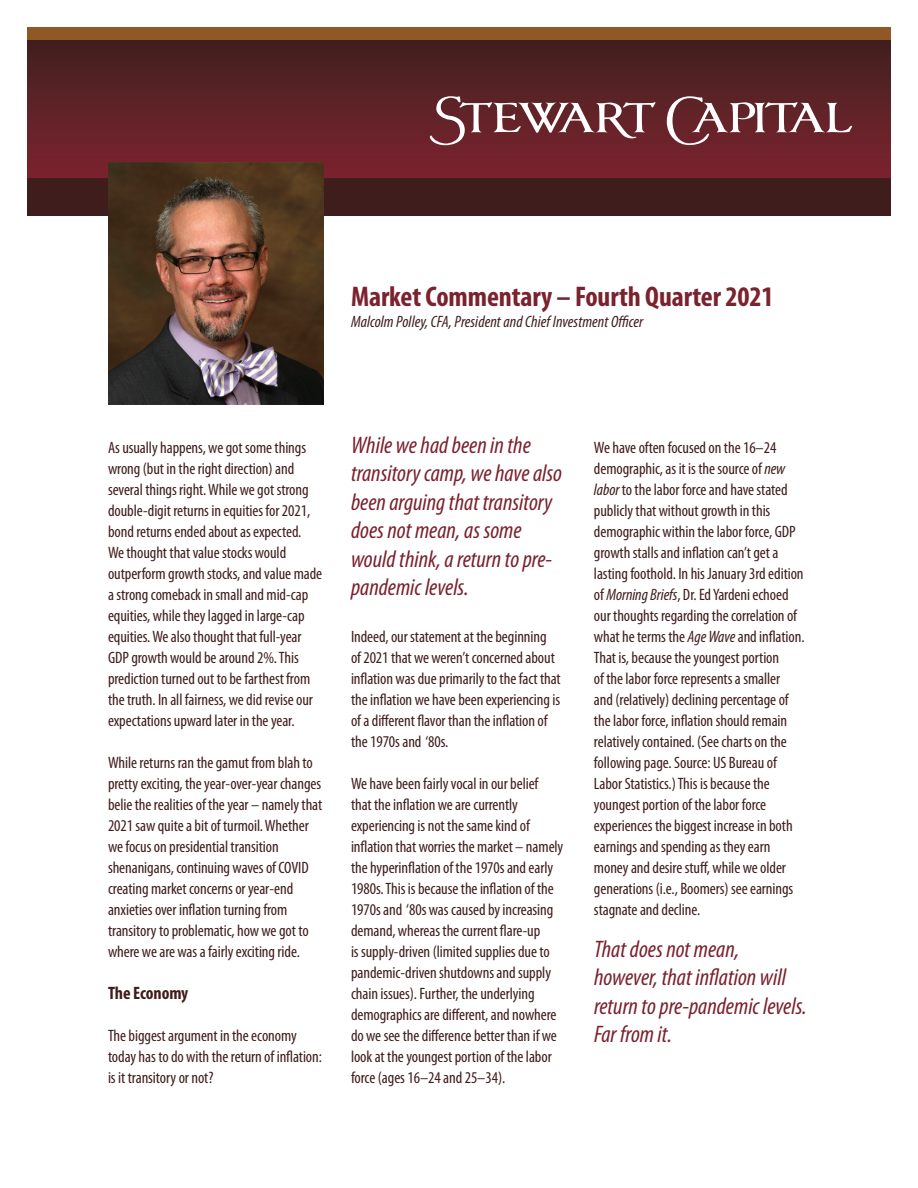
<style>
.page{position:relative;width:918px;height:1188px;background:#fff}
.page>*{position:absolute;margin:0;border:0;box-sizing:border-box;transform-origin:0 0}
.t1{font:700 condensed 28.5px "Myriad Pro";letter-spacing:-.005em;color:#7a222e}
.t2{font:italic condensed 24px/28.5px "Myriad Pro";color:#7a222e}
.t3{font:700 condensed 18px "Myriad Pro";letter-spacing:-.005em;color:#401d1d}
.t4{font:condensed 16.5px/21px "Myriad Pro";letter-spacing:-.005em;color:#401d1d}
.t5{font:italic condensed 16.5px "Myriad Pro";letter-spacing:.005em;color:#401d1d}
.s1{font-style:italic}
</style>
<div class="page">
<div style="left:27px;top:39px;width:864px;height:139px;background:linear-gradient(to bottom,#41201e,#7c242f)"></div>
<div style="left:27px;top:27px;width:864px;height:12px;background:#8f5926"></div>
<div style="left:27px;top:178px;width:864px;height:38px;background:#401d1d"></div>
<img style="left:108px;top:162px;width:216px;height:243px">
<svg style="left:430px;top:96px;width:226px;height:49px;background:#824e52"></svg>
<svg style="left:667px;top:96px;width:185px;height:49px;background:#814c51"></svg>
<h1 class="t1" style="left:351px;top:279px;width:424px">Market Commentary – Fourth Quarter 2021</h1>
<p class="t5" style="left:351px;top:312px;width:294px">Malcolm Polley, CFA, President and Chief Investment Officer</p>
<p class="t4" style="left:108px;top:437px;width:216px">As usually happens, we got some things wrong (but in the right direction) and several things right. While we got strong double-digit returns in equities for 2021, bond returns ended about as expected.<br>We thought that value stocks would outperform growth stocks, and value made a strong comeback in small and mid-cap equities, while they lagged in large-cap equities. We also thought that full-year GDP growth would be around 2%. This prediction turned out to be farthest from the truth. In all fairness, we did revise our expectations upward later in the year.</p>
<p class="t4" style="left:108px;top:752px;width:216px">While returns ran the gamut from blah to pretty exciting, the year-over-year changes belie the realities of the year – namely that 2021 saw quite a bit of turmoil. Whether we focus on presidential transition shenanigans, continuing waves of COVID creating market concerns or year-end anxieties over inflation turning from transitory to problematic, how we got to where we are was a fairly exciting ride.</p>
<p class="t3" style="left:108px;top:982px;width:82px">The Economy</p>
<p class="t4" style="left:108px;top:1025px;width:216px">The biggest argument in the economy today has to do with the return of inflation: is it transitory or not?</p>
<h2 class="t2" style="left:351px;top:431px;width:213px">While we had been in the transitory camp, we have also been arguing that transitory does not mean, as some would think, a return to pre&shy;pandemic levels.</h2>
<p class="t4" style="left:351px;top:626px;width:211px">Indeed, our statement at the beginning<br>of 2021 that we weren’t concerned about inflation was due primarily to the fact that the inflation we have been experiencing is of a different flavor than the inflation of the 1970s and ‘80s.</p>
<p class="t4" style="left:351px;top:773px;width:214px">We have been fairly vocal in our belief<br>that the inflation we are currently experiencing is not the same kind of inflation that worries the market – namely the hyperinflation of the 1970s and early 1980s. This is because the inflation of the 1970s and ‘80s was caused by increasing demand, whereas the current flare-up<br>is supply-driven (limited supplies due to pandemic-driven shutdowns and supply chain issues). Further, the underlying demographics are different, and nowhere do we see the difference better than if we look at the youngest portion of the labor force (ages 16–24 and 25–34).</p>
<p class="t4" style="left:594px;top:437px;width:212px">We have often focused on the 16–24 demographic, as it is the source of <span class="s1">new labor</span> to the labor force and have stated publicly that without growth in this demographic within the labor force, GDP growth stalls and inflation can’t get a lasting foothold. In his January 3rd edition of <span class="s1">Morning Briefs</span>, Dr. Ed Yardeni echoed our thoughts regarding the correlation of what he terms the <span class="s1">Age Wave</span> and inflation.<br>That is, because the youngest portion<br>of the labor force represents a smaller<br>and (relatively) declining percentage of the labor force, inflation should remain relatively contained. (See charts on the following page. Source: US Bureau of Labor Statistics.) This is because the youngest portion of the labor force experiences the biggest increase in both earnings and spending as they earn money and desire stuff, while we older generations (i.e., Boomers) see earnings stagnate and decline.</p>
<h2 class="t2" style="left:594px;top:935px;width:214px">That does not mean, however, that inflation will return to pre-pandemic levels.<br>Far from it.</h2>
</div>
